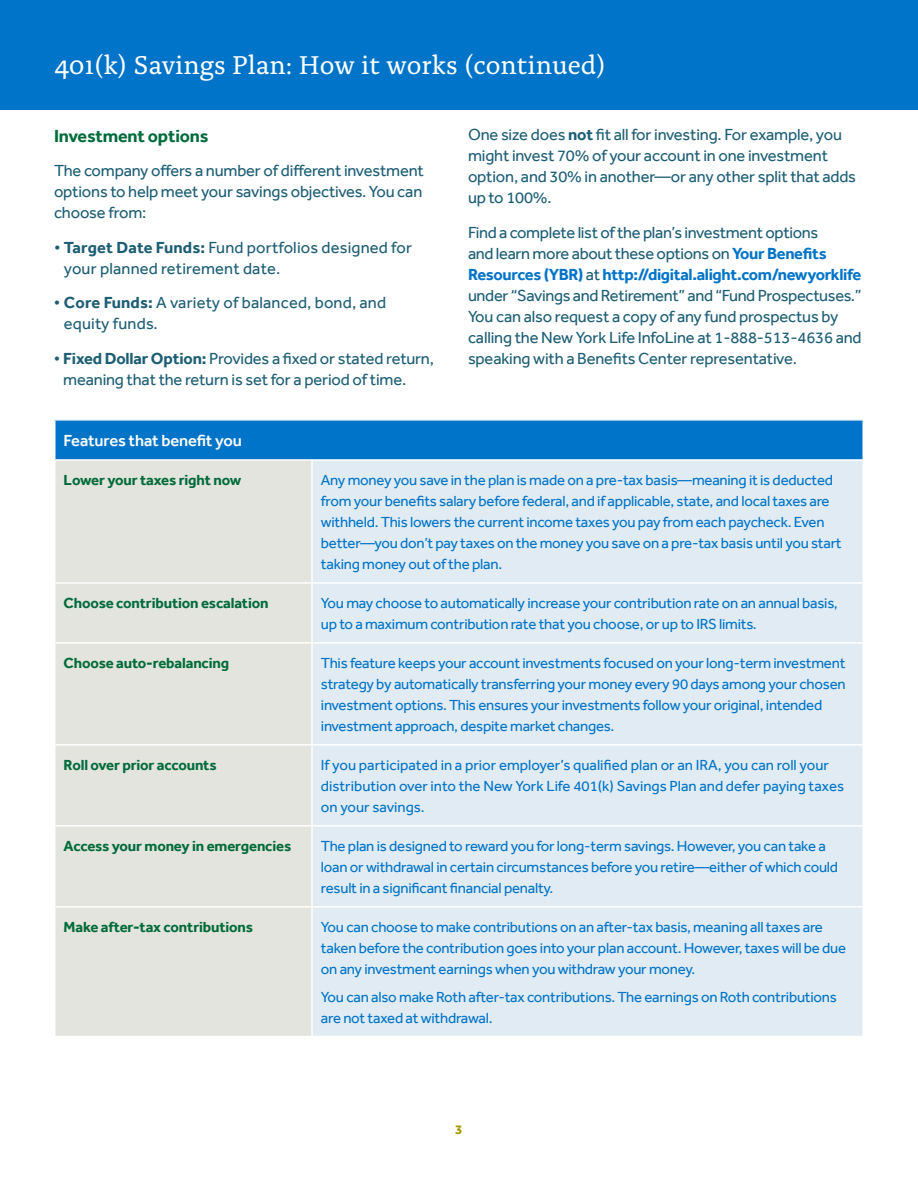
<style>
.page{position:relative;width:918px;height:1188px;background:#fff}
.page>*{position:absolute;margin:0;border:0;box-sizing:border-box;transform-origin:0 0}
.t1{font:27px "Alda OT";color:#fff}
.t2{font:700 18px "Effra";letter-spacing:-.01em;color:#006b3b}
.t3{font:16.5px/21px "Effra";letter-spacing:-.01em;color:#1d5e75}
.t4{font:16.5px/21px "Effra";letter-spacing:.01em;color:#1d5e75}
.t5{font:500 16.5px "Effra";letter-spacing:-.01em;color:#fff}
.t6{font:15px/21px "Effra";letter-spacing:-.015em;color:#0074c8}
.t7{font:700 15px "Effra";letter-spacing:-.01em;color:#006b3b}
.t8{font:700 13.5px "Effra";color:#a49a00}
.s1{font-weight:700}
.s2{font-weight:700;color:#0074c8}
</style>
<div class="page">
<div style="left:0;top:0;width:918px;height:109px;background:#0074c8"></div>
<div style="left:55px;top:420px;width:808px;height:40px;background:#0074c8"></div>
<div style="left:56px;top:461px;width:255px;height:575px;background:#e2e4dd"></div>
<div style="left:313px;top:461px;width:549px;height:575px;background:#e1ebf4"></div>
<hr style="left:54px;top:419px;width:258px;height:2px;background:#fff">
<hr style="left:54px;top:421px;width:2px;height:38px;background:#fff">
<hr style="left:312px;top:419px;width:552px;height:2px;background:#fff">
<hr style="left:862px;top:421px;width:2px;height:38px;background:#fff">
<hr style="left:54px;top:459px;width:258px;height:2px;background:#fff">
<hr style="left:312px;top:459px;width:552px;height:2px;background:#fff">
<hr style="left:54px;top:582px;width:258px;height:2px;background:#fff">
<hr style="left:312px;top:582px;width:552px;height:2px;background:#fff">
<hr style="left:54px;top:642px;width:258px;height:2px;background:#fff">
<hr style="left:312px;top:642px;width:552px;height:2px;background:#fff">
<hr style="left:54px;top:744px;width:258px;height:2px;background:#fff">
<hr style="left:312px;top:744px;width:552px;height:2px;background:#fff">
<hr style="left:54px;top:825px;width:258px;height:2px;background:#fff">
<hr style="left:312px;top:825px;width:552px;height:2px;background:#fff">
<hr style="left:54px;top:906px;width:258px;height:2px;background:#fff">
<hr style="left:312px;top:906px;width:552px;height:2px;background:#fff">
<h1 class="t1" style="left:54px;top:54px;width:553px">401(k) Savings Plan: How it works (continued)</h1>
<p class="t2" style="left:54px;top:125px;width:156px">Investment options</p>
<p class="t3" style="left:54px;top:160px;width:371px;text-align:justify">The company offers a number of different investment options to help meet your savings objectives. You can choose from:</p>
<p class="t4" style="left:64px;top:236px;width:350px;text-indent:-10px">• <span class="s1">Target Date Funds:</span> Fund portfolios designed for your planned retirement date.</p>
<p class="t4" style="left:64px;top:292px;width:324px;text-indent:-10px">• <span class="s1">Core Funds:</span> A variety of balanced, bond, and equity funds.</p>
<p class="t3" style="left:63px;top:347px;width:372px;text-indent:-9px">• <span class="s1">Fixed Dollar Option:</span> Provides a fixed or stated return, meaning that the return is set for a period of time.</p>
<p class="t3" style="left:468px;top:124px;width:390px">One size does <span class="s1">not</span> fit all for investing. For example, you might invest 70% of your account in one investment option, and 30% in another—or any other split that adds up to 100%.</p>
<p class="t3" style="left:468px;top:222px;width:395px">Find a complete list of the plan’s investment options<br>and learn more about these options on <span class="s2">Your Benefits Resources (YBR)</span> at <span class="s2">http://digital.alight.com/newyorklife </span>under “Savings and Retirement” and “Fund Prospectuses.” You can also request a copy of any fund prospectus by calling the New York Life InfoLine at 1-888-513-4636 and speaking with a Benefits Center representative.</p>
<p class="t5" style="left:64px;top:431px;width:180px">Features that benefit you</p>
<p class="t7" style="left:64px;top:471px;width:179px">Lower your taxes right now</p>
<p class="t6" style="left:321px;top:470px;width:522px">Any money you save in the plan is made on a pre-tax basis—meaning it is deducted from your benefits salary before federal, and if applicable, state, and local taxes are withheld. This lowers the current income taxes you pay from each paycheck. Even better—you don’t pay taxes on the money you save on a pre-tax basis until you start taking money out of the plan.</p>
<p class="t7" style="left:64px;top:594px;width:206px">Choose contribution escalation</p>
<p class="t6" style="left:321px;top:593px;width:518px">You may choose to automatically increase your contribution rate on an annual basis, up to a maximum contribution rate that you choose, or up to IRS limits.</p>
<p class="t7" style="left:64px;top:654px;width:167px">Choose auto-rebalancing</p>
<p class="t6" style="left:321px;top:653px;width:526px">This feature keeps your account investments focused on your long-term investment strategy by automatically transferring your money every 90 days among your chosen investment options. This ensures your investments follow your original, intended investment approach, despite market changes.</p>
<p class="t7" style="left:64px;top:756px;width:155px">Roll over prior accounts</p>
<p class="t6" style="left:321px;top:755px;width:525px">If you participated in a prior employer’s qualified plan or an IRA, you can roll your distribution over into the New York Life 401(k) Savings Plan and defer paying taxes on your savings.</p>
<p class="t7" style="left:64px;top:837px;width:229px">Access your money in emergencies</p>
<p class="t6" style="left:321px;top:836px;width:519px">The plan is designed to reward you for long-term savings. However, you can take a loan or withdrawal in certain circumstances before you retire—either of which could result in a significant financial penalty.</p>
<p class="t7" style="left:64px;top:918px;width:191px">Make after-tax contributions</p>
<p class="t6" style="left:321px;top:917px;width:527px">You can choose to make contributions on an after-tax basis, meaning all taxes are taken before the contribution goes into your plan account. However, taxes will be due on any investment earnings when you withdraw your money.</p>
<p class="t6" style="left:321px;top:986px;width:518px">You can also make Roth after-tax contributions. The earnings on Roth contributions are not taxed at withdrawal.</p>
<p class="t8" style="left:455px;top:1121px;width:9px">3</p>
</div>
